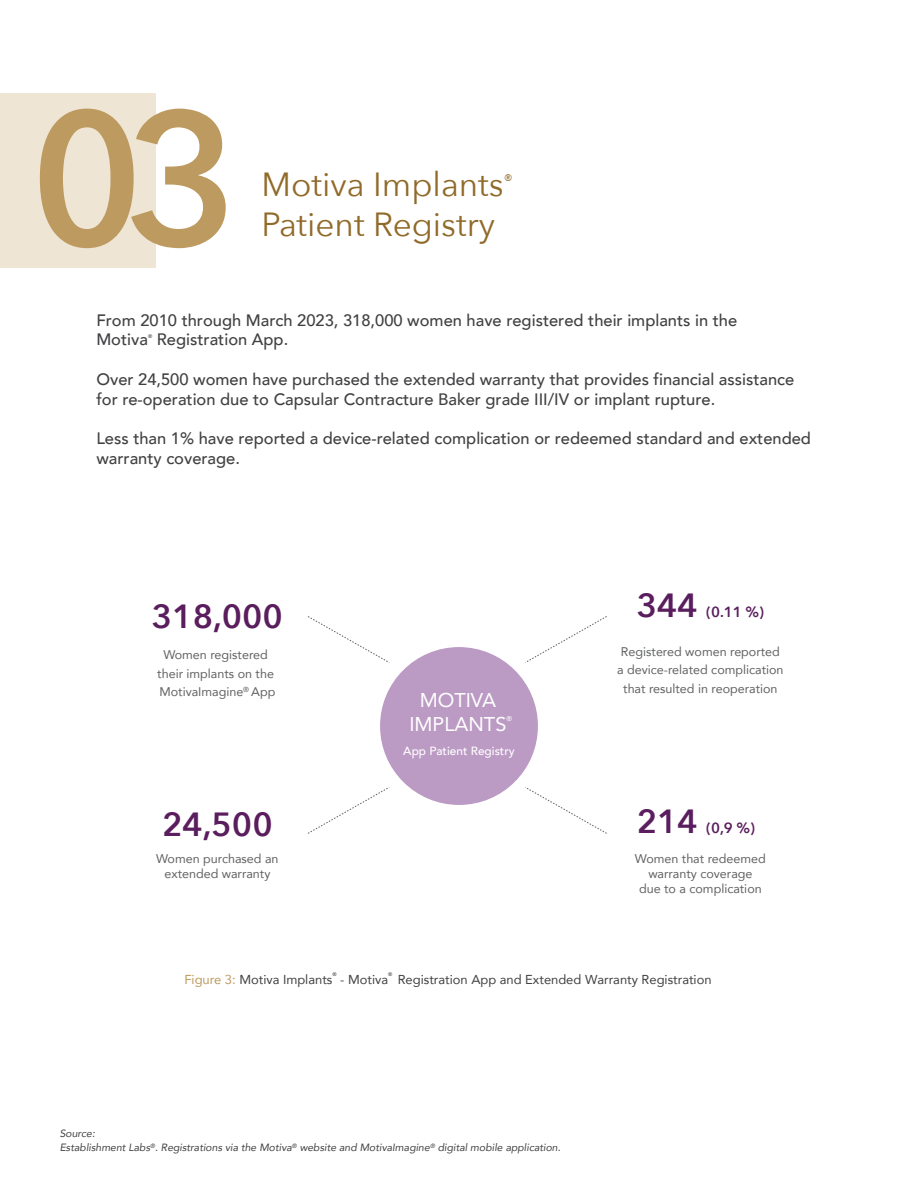
<style>
.page{position:relative;width:918px;height:1188px;background:#fff}
.page>*{position:absolute;margin:0;border:0;box-sizing:border-box;transform-origin:0 0}
.t1{font:600 187.5px "Avenir Next";color:#bd9a5f}
.t2{font:33.45px/40px "Avenir Next";color:#906a29}
.t3{font:600 33.45px "Avenir Next";color:#5a1d5d}
.t4{font:19.95px/23.4px "Avenir";color:#fff;text-align:center}
.t5{font:500 16.5px/19.8px "Avenir";color:#414042}
.t6{font:15px "Avenir Next";color:#906a29}
.t7{font:600 14.7px "Avenir Next";color:#5a1d5d}
.t8{font:12.9px "Avenir";color:#414042}
.t9{font:12.6px/18.3px "Avenir";color:#606161;text-align:center}
.t10{font:500 11.85px "Avenir";color:#fff}
.t11{font:italic 10.5px/14.1px "Avenir";color:#414042}
.t12{font:7.05px "Avenir";color:#fff}
.t13{font:500 5.25px "Avenir";color:#414042}
.s1{color:#bd9a5f}
</style>
<div class="page">
<div style="left:380px;top:647px;width:158px;height:158px;background:#bb9ac4;border-radius:50%"></div>
<div style="left:0;top:93px;width:156px;height:175px;background:#eee5d5"></div>
<svg style="left:307px;top:616px;width:83px;height:47px"></svg>
<svg style="left:525px;top:616px;width:82px;height:47px"></svg>
<svg style="left:308px;top:787px;width:82px;height:47px"></svg>
<svg style="left:525px;top:787px;width:82px;height:47px"></svg>
<h1 class="t1" style="left:30px;top:19px;width:212px">03</h1>
<h2 class="t2" style="left:262px;top:162px;width:244px">Motiva Implants<br>Patient Registry</h2>
<p class="t6" style="left:504px;top:167px;width:10px">®</p>
<p class="t5" style="left:96px;top:309px;width:642px">From 2010 through March 2023, 318,000 women have registered their implants in the<br>Motiva</p>
<p class="t13" style="left:148px;top:332px;width:6px">®</p>
<p class="t5" style="left:157px;top:329px;width:133px">Registration App.</p>
<p class="t5" style="left:96px;top:368px;width:700px">Over 24,500 women have purchased the extended warranty that provides financial assistance for re-operation due to Capsular Contracture Baker grade III/IV or implant rupture.</p>
<p class="t5" style="left:96px;top:428px;width:716px">Less than 1% have reported a device-related complication or redeemed standard and extended warranty coverage.</p>
<h2 class="t3" style="left:152px;top:588px;width:133px">318,000</h2>
<p class="t9" style="left:157px;top:645px;width:120px">Women registered their implants on the<br>MotivaImagine<sup>®</sup> App</p>
<h2 class="t3" style="left:162px;top:795px;width:112px">24,500</h2>
<p class="t9" style="left:156px;top:851px;width:124px;line-height:15px">Women purchased an extended warranty</p>
<p class="t4" style="left:409px;top:688px;width:99px">MOTIVA<br>IMPLANTS</p>
<p class="t12" style="left:506px;top:712px;width:7px">®</p>
<p class="t10" style="left:403px;top:740px;width:113px">App Patient Registry</p>
<h2 class="t3" style="left:637px;top:577px;width:63px">344</h2>
<p class="t7" style="left:706px;top:599px;width:59px">(0.11 %)</p>
<p class="t9" style="left:617px;top:642px;width:168px">Registered women reported a device-related complication that resulted in reoperation</p>
<h2 class="t3" style="left:637px;top:793px;width:63px">214</h2>
<p class="t7" style="left:706px;top:816px;width:50px">(0,9 %)</p>
<p class="t9" style="left:635px;top:851px;width:132px;line-height:15px">Women that redeemed warranty coverage<br>due to a complication</p>
<p class="t8" style="left:184px;top:969px;width:149px"><span class="s1">Figure 3:</span> Motiva Implants</p>
<p class="t13" style="left:332px;top:970px;width:6px">®</p>
<p class="t13" style="left:388px;top:970px;width:6px">®</p>
<p class="t8" style="left:398px;top:969px;width:315px">Registration App and Extended Warranty Registration</p>
<p class="t8" style="left:340px;top:969px;width:49px">- Motiva</p>
<p class="t11" style="left:60px;top:1127px;width:502px">Source:<br>Establishment Labs<sup>®</sup>. Registrations via the Motiva<sup>®</sup> website and MotivaImagine<sup>®</sup> digital mobile application.</p>
</div>
